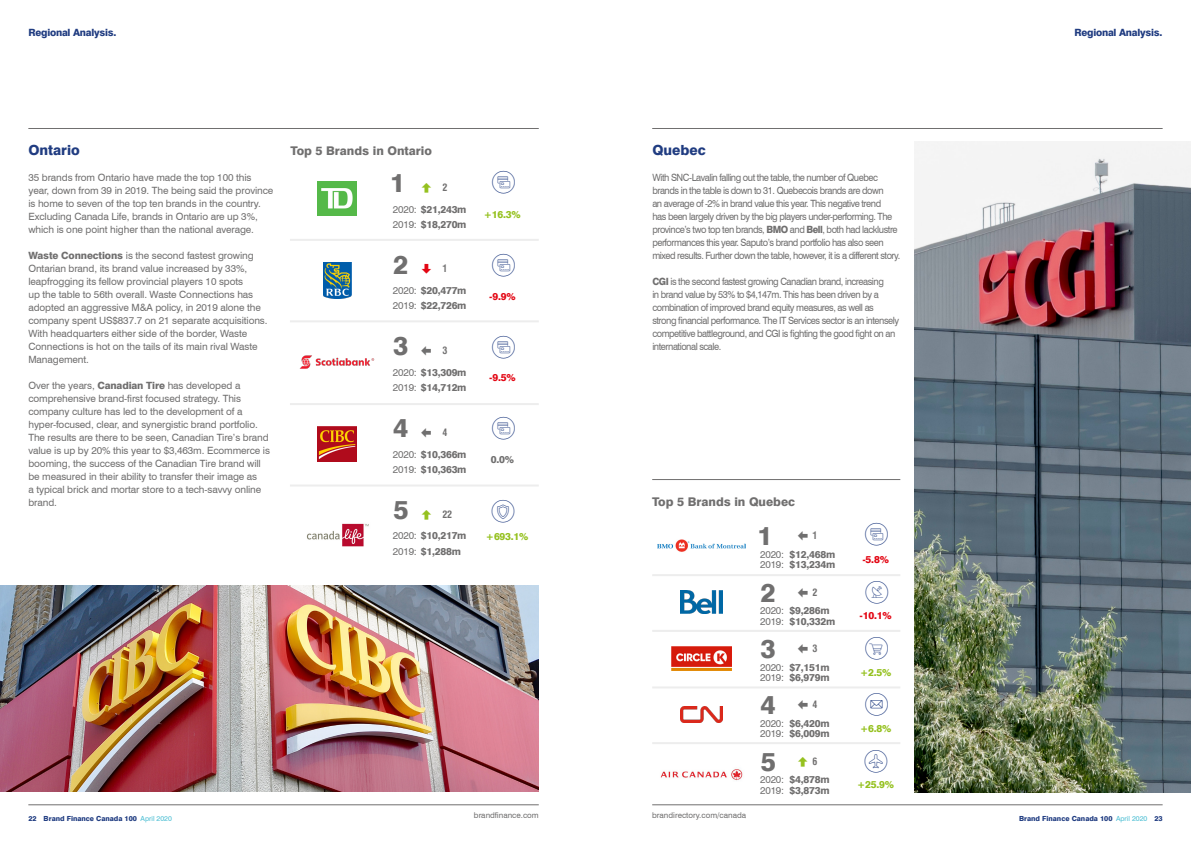
<style>
.page{position:relative;width:1191px;height:842px;background:#fff}
.page>*{position:absolute;margin:0;border:0;box-sizing:border-box;transform-origin:0 0}
.t1{font:800 26px "Swiss 721 BT";color:#706f6f}
.t2{font:800 14px "Swiss 721 BT";color:#203c81}
.t3{font:800 12px "Swiss 721 BT";color:#706f6f}
.t4{font:10px/13px "Swiss 721 BT";letter-spacing:-.01em;color:#706f6f}
.t5{font:10px/13px "Swiss 721 BT";letter-spacing:-.05em;color:#706f6f;scale:.93 1}
.t6{font:800 10px/15.1px "Swiss 721 BT";letter-spacing:-.02em;color:#706f6f}
.t7{font:800 10px "Swiss 721 BT";letter-spacing:-.02em;color:#203c81}
.t8{font:800 10px "Swiss 721 BT";letter-spacing:-.02em;color:#95c11f}
.t9{font:800 10px "Swiss 721 BT";color:#e30613}
.t10{font:10px "Arrows";color:#706f6f}
.t11{font:700 condensed 10px "Swiss 721 BT";color:#706f6f}
.t12{font:10px "Arrows";color:#95c11f}
.t13{font:10px "Arrows";color:#e30613}
.t14{font:8px "Swiss 721 BT";color:#706f6f}
.t15{font:800 7px "Swiss 721 BT";color:#203c81}
.s1{font-weight:800}
.s2{font-weight:400}
.s3{font-family:"Swiss 721 BT";font-weight:700;font-stretch:condensed}
.s4{font-family:"Swiss 721 BT";font-weight:700;font-stretch:condensed;color:#706f6f}
.s5{font-weight:400;color:#4abed3}
</style>
<div class="page">
<hr style="left:652px;top:804px;width:510px;height:1px;background:#706f6f">
<hr style="left:652px;top:128px;width:510px;height:1px;background:#706f6f">
<hr style="left:28px;top:804px;width:511px;height:1px;background:#706f6f">
<hr style="left:28px;top:128px;width:511px;height:1px;background:#706f6f">
<img style="left:318px;top:181px;width:38px;height:35px">
<img style="left:323px;top:262px;width:28px;height:37px">
<img style="left:299px;top:355px;width:76px;height:14px">
<img style="left:318px;top:426px;width:38px;height:36px">
<img style="left:306px;top:523px;width:63px;height:24px">
<hr style="left:652px;top:479px;width:248px;height:1px;background:#706f6f">
<img style="left:657px;top:539px;width:88px;height:13px">
<img style="left:680px;top:590px;width:42px;height:24px">
<img style="left:671px;top:646px;width:60px;height:24px">
<img style="left:680px;top:707px;width:42px;height:15px">
<img style="left:660px;top:769px;width:83px;height:12px">
<img style="left:0;top:585px;width:539px;height:207px">
<img style="left:914px;top:141px;width:277px;height:651px">
<hr style="left:290px;top:239px;width:249px;height:2px;background:#ededed">
<hr style="left:290px;top:320px;width:249px;height:2px;background:#ededed">
<hr style="left:290px;top:403px;width:249px;height:2px;background:#ededed">
<hr style="left:290px;top:484px;width:249px;height:2px;background:#ededed">
<hr style="left:652px;top:574px;width:248px;height:2px;background:#ededed">
<hr style="left:652px;top:630px;width:248px;height:2px;background:#ededed">
<hr style="left:652px;top:686px;width:248px;height:2px;background:#ededed">
<hr style="left:652px;top:742px;width:248px;height:2px;background:#ededed">
<p class="t7" style="left:28px;top:26px;width:90px">Regional Analysis.</p>
<p class="t7" style="left:1074px;top:26px;width:90px">Regional Analysis.</p>
<h2 class="t2" style="left:28px;top:141px;width:53px">Ontario</h2>
<p class="t3" style="left:291px;top:143px;width:143px">Top 5 Brands in Ontario</p>
<p class="t4" style="left:28px;top:171px;width:246px">35 brands from Ontario have made the top 100 this year, down from 39 in 2019. The being said the province is home to seven of the top ten brands in the country.<br>Excluding Canada Life, brands in Ontario are up 3%, which is one point higher than the national average.</p>
<p class="t4" style="left:28px;top:249px;width:241px"><span class="s1">Waste Connections</span> is the second fastest growing Ontarian brand, its brand value increased by 33%, leapfrogging its fellow provincial players 10 spots<br>up the table to 56th overall. Waste Connections has adopted an aggressive M&amp;A policy, in 2019 alone the company spent US$837.7 on 21 separate acquisitions.<br>With headquarters either side of the border, Waste Connections is hot on the tails of its main rival Waste Management.</p>
<p class="t4" style="left:28px;top:379px;width:243px">Over the years, <span class="s1">Canadian Tire</span> has developed a comprehensive brand-first focused strategy. This company culture has led to the development of a hyper-focused, clear, and synergistic brand portfolio.<br>The results are there to be seen, Canadian Tire’s brand value is up by 20% this year to $3,463m. Ecommerce is booming, the success of the Canadian Tire brand will be measured in their ability to transfer their image as<br>a typical brick and mortar store to a tech-savvy online brand.</p>
<h1 class="t1" style="left:390px;top:167px;width:17px">1</h1>
<p class="t6" style="left:393px;top:202px;width:75px"><span class="s2">2020:</span> $21,243m<br><span class="s2">2019:</span> $18,270m</p>
<p class="t12" style="left:421px;top:183px;width:12px">2</p>
<p class="t11" style="left:442px;top:181px;width:6px">2</p>
<h1 class="t1" style="left:393px;top:249px;width:17px">2</h1>
<p class="t6" style="left:393px;top:283px;width:75px"><span class="s2">2020:</span> $20,477m<br><span class="s2">2019:</span> $22,726m</p>
<p class="t13" style="left:421px;top:264px;width:12px">1</p>
<p class="t11" style="left:442px;top:263px;width:6px">1</p>
<h1 class="t1" style="left:393px;top:330px;width:17px">3</h1>
<p class="t6" style="left:393px;top:364px;width:75px"><span class="s2">2020:</span> $13,309m<br><span class="s2">2019:</span> $14,712m</p>
<p class="t10" style="left:421px;top:345px;width:12px">0</p>
<p class="t11" style="left:442px;top:344px;width:6px">3</p>
<h1 class="t1" style="left:393px;top:412px;width:17px">4</h1>
<p class="t6" style="left:393px;top:446px;width:75px"><span class="s2">2020:</span> $10,366m<br><span class="s2">2019:</span> $10,363m</p>
<p class="t10" style="left:421px;top:427px;width:12px">0</p>
<p class="t11" style="left:442px;top:426px;width:6px">4</p>
<h1 class="t1" style="left:393px;top:494px;width:17px">5</h1>
<p class="t6" style="left:393px;top:528px;width:75px"><span class="s2">2020:</span> $10,217m<br><span class="s2">2019:</span> $1,288m</p>
<p class="t12" style="left:421px;top:509px;width:12px">2</p>
<p class="t11" style="left:442px;top:508px;width:11px">22</p>
<p class="t8" style="left:484px;top:209px;width:38px">+16.3%</p>
<p class="t9" style="left:489px;top:290px;width:28px">-9.9%</p>
<p class="t9" style="left:489px;top:371px;width:28px">-9.5%</p>
<p class="t6" style="left:491px;top:452px;width:25px">0.0%</p>
<p class="t8" style="left:486px;top:531px;width:44px">+693.1%</p>
<h2 class="t2" style="left:652px;top:141px;width:55px">Quebec</h2>
<p class="t5" style="left:652px;top:171px;width:268px">With SNC-Lavalin falling out the table, the number of Quebec brands in the table is down to 31. Quebecois brands are down<br>an average of -2% in brand value this year. This negative trend<br>has been largely driven by the big players under-performing. The province’s two top ten brands, <span class="s1">BMO</span> and <span class="s1">Bell</span>, both had lacklustre performances this year. Saputo’s brand portfolio has also seen mixed results. Further down the table, however, it is a different story.</p>
<p class="t5" style="left:652px;top:275px;width:267px"><span class="s1">CGI</span> is the second fastest growing Canadian brand, increasing<br>in brand value by 53% to $4,147m. This has been driven by a combination of improved brand equity measures, as well as strong financial performance. The IT Services sector is an intensely competitive battleground, and CGI is fighting the good fight on an international scale.</p>
<p class="t3" style="left:652px;top:494px;width:144px">Top 5 Brands in Quebec</p>
<h1 class="t1" style="left:757px;top:520px;width:17px">1</h1>
<p class="t4" style="left:760px;top:549px;width:25px;line-height:10.4px">2020:<br>2019:</p>
<p class="t10" style="left:797px;top:531px;width:21px">0 <span class="s3">1</span></p>
<p class="t6" style="left:789px;top:549px;width:47px;line-height:10.4px">$12,468m $13,234m</p>
<p class="t9" style="left:862px;top:553px;width:28px">-5.8%</p>
<h1 class="t1" style="left:760px;top:576px;width:17px">2</h1>
<p class="t4" style="left:760px;top:605px;width:25px;line-height:10.4px">2020:<br>2019:</p>
<p class="t10" style="left:797px;top:587px;width:21px">0 <span class="s3">2</span></p>
<p class="t6" style="left:789px;top:605px;width:47px;line-height:10.4px">$9,286m $10,332m</p>
<p class="t9" style="left:859px;top:610px;width:34px">-10.1%</p>
<h1 class="t1" style="left:760px;top:633px;width:17px">3</h1>
<p class="t4" style="left:760px;top:662px;width:25px;line-height:10.4px">2020:<br>2019:</p>
<p class="t10" style="left:797px;top:644px;width:21px">0 <span class="s3">3</span></p>
<p class="t6" style="left:789px;top:662px;width:42px;line-height:10.4px">$7,151m $6,979m</p>
<p class="t8" style="left:860px;top:666px;width:33px">+2.5%</p>
<h1 class="t1" style="left:760px;top:689px;width:17px">4</h1>
<p class="t4" style="left:760px;top:718px;width:25px;line-height:10.4px">2020:<br>2019:</p>
<p class="t10" style="left:797px;top:700px;width:21px">0 <span class="s3">4</span></p>
<p class="t6" style="left:789px;top:718px;width:42px;line-height:10.4px">$6,420m $6,009m</p>
<p class="t8" style="left:860px;top:722px;width:33px">+6.8%</p>
<h1 class="t1" style="left:760px;top:745px;width:17px">5</h1>
<p class="t4" style="left:760px;top:774px;width:25px;line-height:10.4px">2020:<br>2019:</p>
<p class="t12" style="left:797px;top:756px;width:21px">2 <span class="s4">6</span></p>
<p class="t6" style="left:789px;top:774px;width:42px;line-height:10.4px">$4,878m $3,873m</p>
<p class="t8" style="left:857px;top:778px;width:38px">+25.9%</p>
<p class="t14" style="left:474px;top:810px;width:66px">brandfinance.com</p>
<p class="t14" style="left:652px;top:810px;width:95px">brandirectory.com/canada</p>
<p class="t15" style="left:28px;top:814px;width:145px">22 Brand Finance Canada 100 <span class="s5">April 2020</span></p>
<p class="t15" style="left:1019px;top:814px;width:145px">Brand Finance Canada 100 <span class="s5">April 2020</span> 23</p>
</div>
